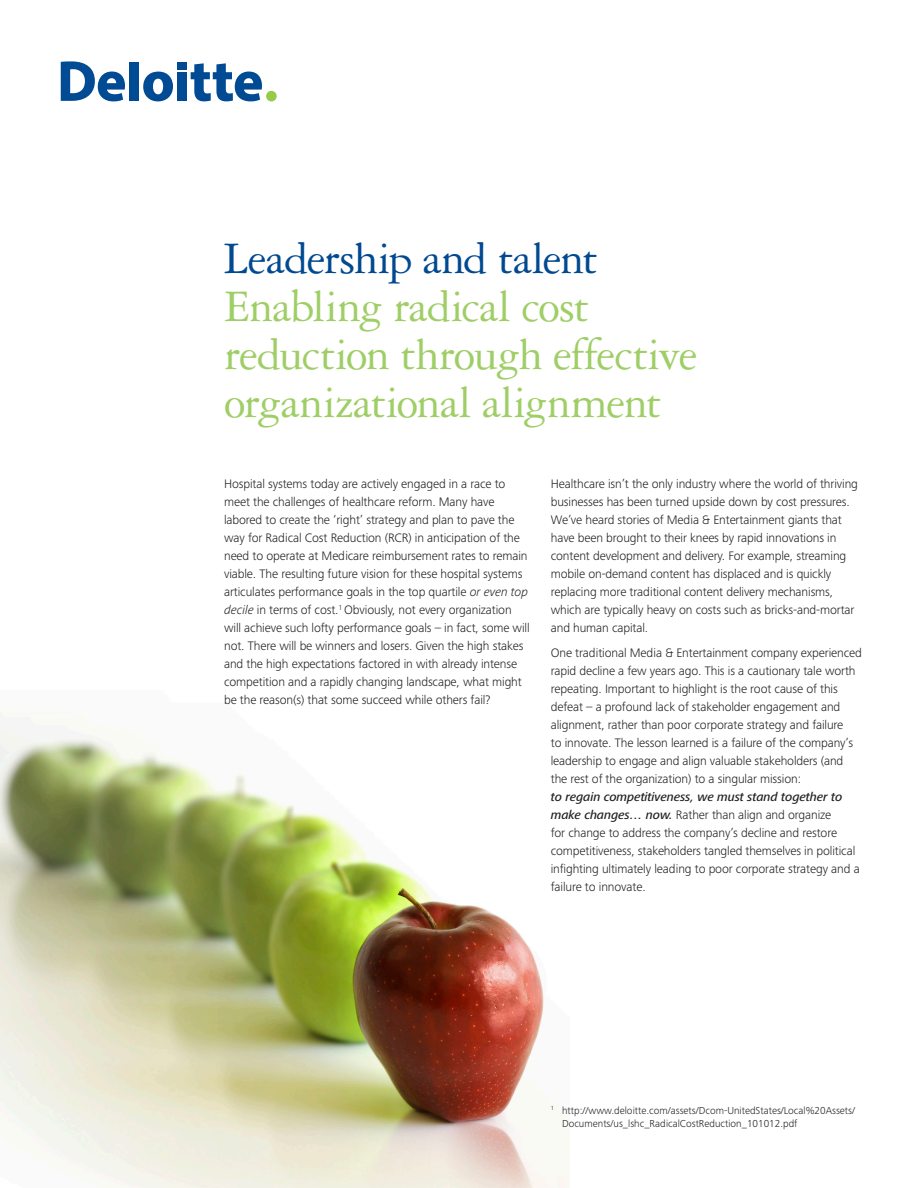
<style>
.page{position:relative;width:918px;height:1188px;background:#fff}
.page>*{position:absolute;margin:0;border:0;box-sizing:border-box;transform-origin:0 0}
.Head_style__Cover_he{font:48px/48px "Garamond 3 LT Std";letter-spacing:-.025em;color:#9fce66}
.Head_style__Cover_he-2{font:48px "Garamond 3 LT Std";letter-spacing:-.02em;color:#014990}
.Body_copy{font:300 12.75px/18px "Frutiger Next Pro";letter-spacing:-.01em;color:#231f20}
.Caption_style__Capti{font:300 10.5px/13.5px "Frutiger Next Pro";color:#231f20}
.s1{font-style:italic}
.s2{font-weight:500;font-style:italic}
</style>
<div class="page">
<div style="left:129px;top:62px;width:10px;height:39px;background:#014a94"></div>
<svg style="left:143px;top:72px;width:30px;height:29px"></svg>
<div style="left:177px;top:72px;width:10px;height:29px;background:#014a94"></div>
<div style="left:177px;top:62px;width:10px;height:7px;background:#014a94"></div>
<svg style="left:191px;top:63px;width:71px;height:38px"></svg>
<div style="left:266px;top:91px;width:11px;height:10px;background:#97ca49;border-radius:50%"></div>
<svg style="left:61px;top:61px;width:64px;height:40px"></svg>
<img style="left:0;top:720px;width:569px;height:468px">
<p class="Head_style__Cover_he-2" style="left:224px;top:232px;width:376px">Leadership and talent</p>
<p class="Head_style__Cover_he" style="left:224px;top:283px;width:475px">Enabling radical cost reduction through effective organizational alignment</p>
<p class="Body_copy" style="left:224px;top:475px;width:307px">Hospital systems today are actively engaged in a race to meet the challenges of healthcare reform. Many have labored to create the ‘right’ strategy and plan to pave the way for Radical Cost Reduction (RCR) in anticipation of the need to operate at Medicare reimbursement rates to remain viable. The resulting future vision for these hospital systems articulates performance goals in the top quartile <span class="s1">or even top decile</span> in terms of cost.<sup>1</sup> Obviously, not every organization will achieve such lofty performance goals – in fact, some will not. There will be winners and losers. Given the high stakes and the high expectations factored in with already intense competition and a rapidly changing landscape, what might be the reason(s) that some succeed while others fail?</p>
<p class="Body_copy" style="left:551px;top:475px;width:309px">Healthcare isn’t the only industry where the world of thriving businesses has been turned upside down by cost pressures.<br>We’ve heard stories of Media &amp; Entertainment giants that have been brought to their knees by rapid innovations in content development and delivery. For example, streaming mobile on-demand content has displaced and is quickly replacing more traditional content delivery mechanisms, which are typically heavy on costs such as bricks-and-mortar and human capital.</p>
<p class="Body_copy" style="left:551px;top:643px;width:313px">One traditional Media &amp; Entertainment company experienced rapid decline a few years ago. This is a cautionary tale worth repeating. Important to highlight is the root cause of this defeat – a profound lack of stakeholder engagement and alignment, rather than poor corporate strategy and failure<br>to innovate. The lesson learned is a failure of the company’s leadership to engage and align valuable stakeholders (and the rest of the organization) to a singular mission:<br><span class="s2">to regain competitiveness, we must stand together to make changes… now.</span> Rather than align and organize<br>for change to address the company’s decline and restore competitiveness, stakeholders tangled themselves in political infighting ultimately leading to poor corporate strategy and a failure to innovate.</p>
<p class="Caption_style__Capti" style="left:562px;top:1104px;width:295px;text-indent:-11px"><sup>1</sup> http://www.deloitte.com/assets/Dcom-UnitedStates/Local%20Assets/<br>Documents/us_lshc_RadicalCostReduction_101012.pdf</p>
</div>
